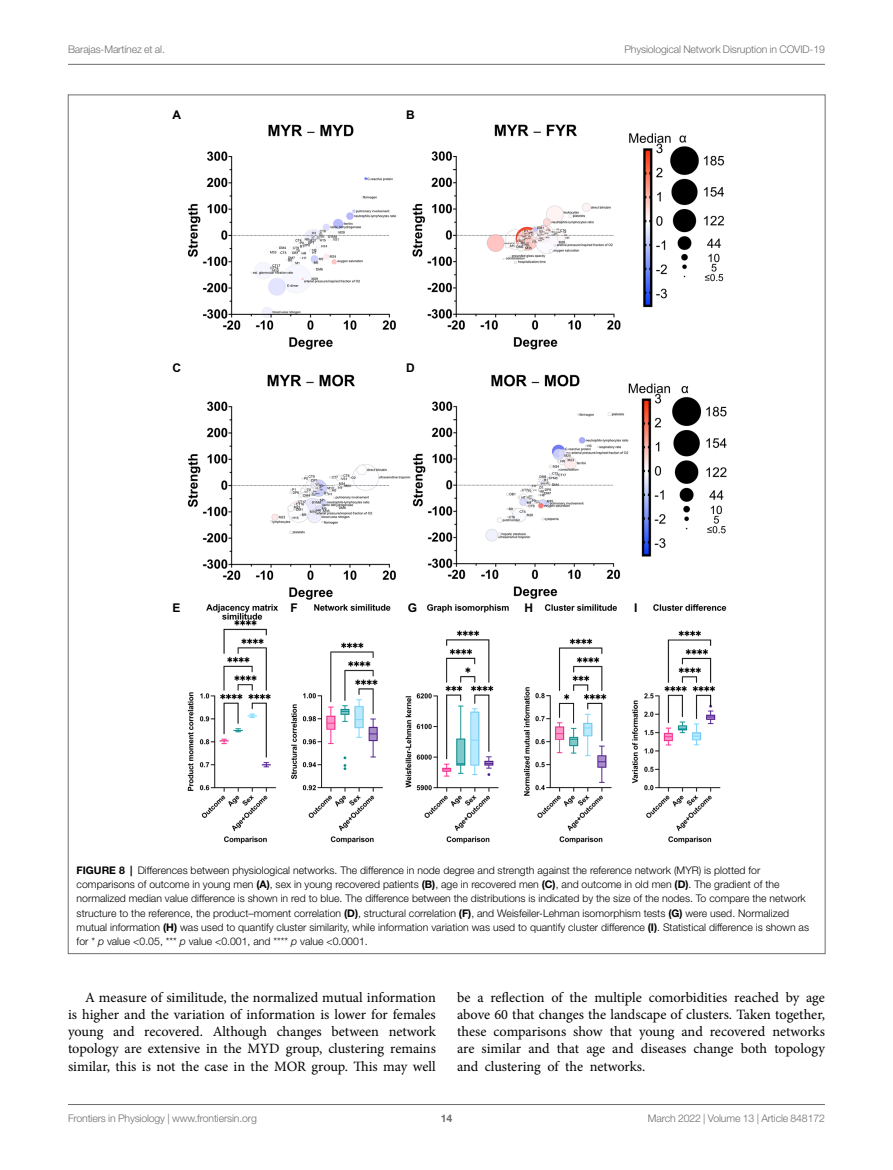
<style>
.page{position:relative;width:893px;height:1170px;background:#fff}
.page>*{position:absolute;margin:0;border:0;box-sizing:border-box;transform-origin:0 0}
.TEXT{font:14.25px/17.2px "Minion Pro";letter-spacing:-.005em;color:#000;text-align:justify}
.t1{font:700 12px "Arial";color:#000}
.FIG_LEG{font:300 10.5px/14.2px "Helvetica Neue LT Std";color:#000}
.t2{font:300 10.5px "Helvetica Neue LT Std";letter-spacing:-.015em;color:#6d6e71}
.t3{font:700 10.5px "Helvetica Neue LT Std";color:#6d6e71}
.s1{font-weight:700}
.s2{font-style:italic}
</style>
<div class="page">
<hr style="left:68px;top:64px;width:757px;height:1px;background:#6d6e71">
<hr style="left:68px;top:1104px;width:757px;height:1px;background:#6d6e71">
<img style="left:187px;top:124px;width:540px;height:720px">
<p class="t2" style="left:68px;top:42px;width:98px">Barajas-Martínez et al.</p>
<p class="t2" style="left:624px;top:42px;width:202px">Physiological Network Disruption in COVID-19</p>
<p class="t1" style="left:172px;top:106px;width:10px">A</p>
<p class="t1" style="left:406px;top:106px;width:10px">B</p>
<p class="t1" style="left:172px;top:359px;width:10px">C</p>
<p class="t1" style="left:406px;top:359px;width:10px">D</p>
<p class="t1" style="left:172px;top:599px;width:10px">E</p>
<p class="t1" style="left:291px;top:599px;width:9px">F</p>
<p class="t1" style="left:408px;top:599px;width:11px">G</p>
<p class="t1" style="left:525px;top:599px;width:10px">H</p>
<p class="t1" style="left:634px;top:599px;width:5px">I</p>
<p class="FIG_LEG" style="left:77px;top:862px;width:734px"><span class="s1">FIGURE 8 |</span> Differences between physiological networks. The difference in node degree and strength against the reference network (MYR) is plotted for comparisons of outcome in young men <span class="s1">(A)</span>, sex in young recovered patients <span class="s1">(B)</span>, age in recovered men <span class="s1">(C)</span>, and outcome in old men <span class="s1">(D)</span>. The gradient of the normalized median value difference is shown in red to blue. The difference between the distributions is indicated by the size of the nodes. To compare the network structure to the reference, the product–moment correlation <span class="s1">(D)</span>, structural correlation <span class="s1">(F)</span>, and Weisfeiler-Lehman isomorphism tests <span class="s1">(G)</span> were used. Normalized mutual information <span class="s1">(H)</span> was used to quantify cluster similarity, while information variation was used to quantify cluster difference <span class="s1">(I)</span>. Statistical difference is shown as for * <span class="s2">p</span> value &lt;0.05, *** <span class="s2">p</span> value &lt;0.001, and **** <span class="s2">p</span> value &lt;0.0001.</p>
<p class="TEXT" style="left:68px;top:988px;width:369px;text-indent:17px">A measure of similitude, the normalized mutual information is higher and the variation of information is lower for females young and recovered. Although changes between network topology are extensive in the MYD group, clustering remains similar, this is not the case in the MOR group. This may well</p>
<p class="TEXT" style="left:457px;top:988px;width:369px">be a reflection of the multiple comorbidities reached by age above 60 that changes the landscape of clusters. Taken together, these comparisons show that young and recovered networks are similar and that age and diseases change both topology and clustering of the networks.</p>
<p class="t2" style="left:68px;top:1111px;width:190px">Frontiers in Physiology | www.frontiersin.org</p>
<p class="t3" style="left:441px;top:1111px;width:13px">14</p>
<p class="t2" style="left:648px;top:1111px;width:178px">March 2022 | Volume 13 | Article 848172</p>
</div>
